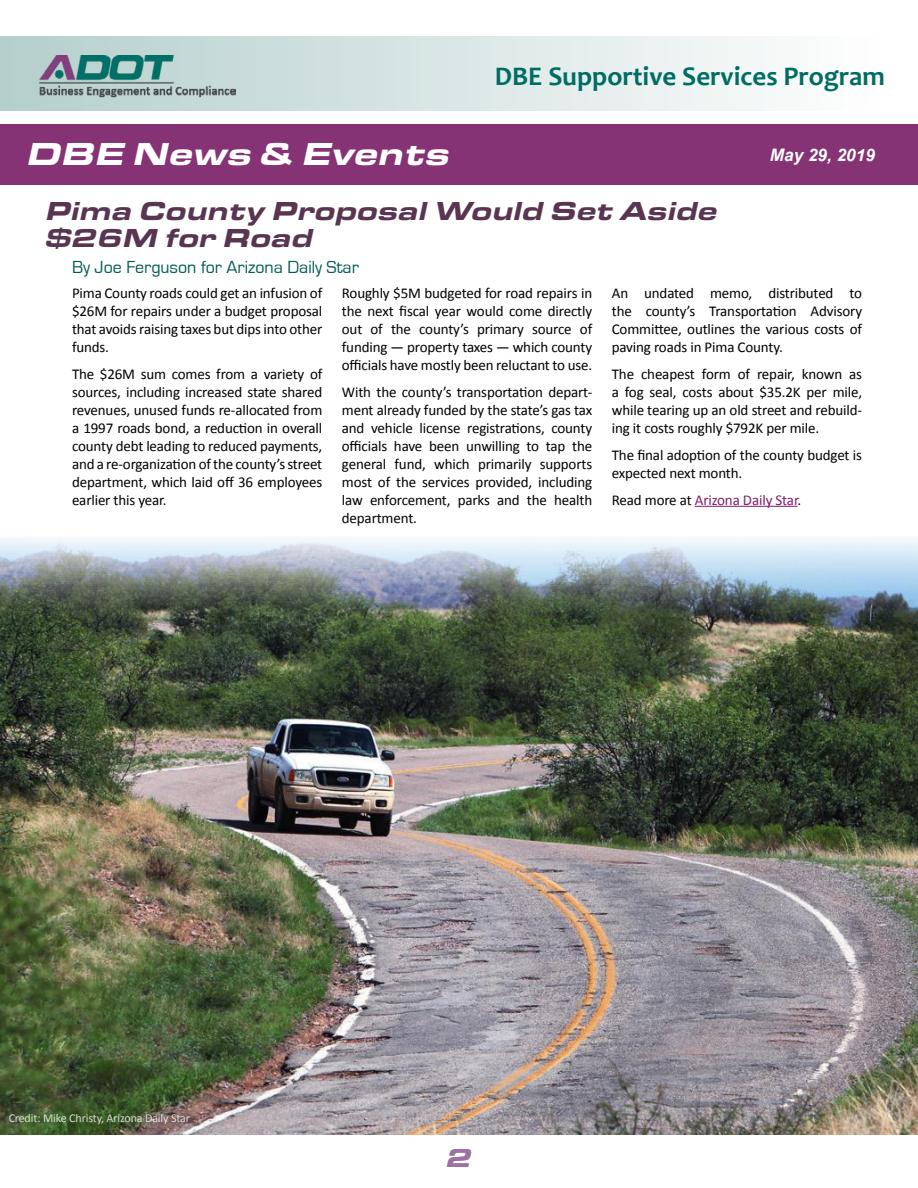
<style>
.page{position:relative;width:918px;height:1188px;background:#fff}
.page>*{position:absolute;margin:0;border:0;box-sizing:border-box;transform-origin:0 0}
.t1{font:italic 900 33px "Eurostile Ext";letter-spacing:-.005em;color:#fff}
.t2{font:italic 900 27px/27px "Eurostile Ext";color:#593552}
.t3{font:700 27px "Candara";color:#006d64}
.t4{font:italic 900 27px "Eurostile Ext";color:#9d71a4}
.t5{font:italic 700 24px "Utsaah";color:#fff}
.t6{font:18px "Eurostile";color:#005c54}
.t7{font:15px/18px "Calibri";letter-spacing:-.01em;color:#000;text-align:justify}
.t8{font:15px "Calibri";letter-spacing:-.01em;color:#821c6b}
.t9{font:12px "Calibri";letter-spacing:-.01em;color:#fff}
.s1{color:#000}
</style>
<div class="page">
<div style="left:0;top:124px;width:918px;height:60px;background:#863376"></div>
<div style="left:0;top:36px;width:894px;height:75px;background:linear-gradient(to right,#b4cfcc,#fff)"></div>
<img style="left:39px;top:56px;width:196px;height:43px">
<img style="left:0;top:539px;width:918px;height:596px">
<hr style="left:695px;top:506px;width:103px;height:1px;background:#821c6b">
<h2 class="t3" style="left:495px;top:59px;width:392px">DBE Supportive Services Program</h2>
<h1 class="t1" style="left:27px;top:129px;width:425px">DBE News &amp; Events</h1>
<h3 class="t5" style="left:770px;top:143px;width:107px">May 29, 2019</h3>
<h2 class="t2" style="left:46px;top:195px;width:673px">Pima County Proposal Would Set Aside $26M for Road</h2>
<p class="t7" style="left:72px;top:284px;width:252px">Pima County roads could get an infusion of $26M for repairs under a budget proposal that avoids raising taxes but dips into other funds.</p>
<p class="t7" style="left:72px;top:365px;width:252px">The $26M sum comes from a variety of sources, including increased state shared revenues, unused funds re-allocated from a 1997 roads bond, a reduction in overall county debt leading to reduced payments, and a re-organization of the county’s street department, which laid off 36 employees earlier this year.</p>
<p class="t6" style="left:72px;top:257px;width:288px">By Joe Ferguson for Arizona Daily Star</p>
<p class="t7" style="left:342px;top:284px;width:252px">Roughly $5M budgeted for road repairs in the next fiscal year would come directly out of the county’s primary source of funding — property taxes — which county officials have mostly been reluctant to use.</p>
<p class="t7" style="left:342px;top:383px;width:252px">With the county’s transportation depart&shy;ment already funded by the state’s gas tax and vehicle license registrations, county officials have been unwilling to tap the general fund, which primarily supports most of the services provided, including law enforcement, parks and the health department.</p>
<p class="t7" style="left:612px;top:284px;width:252px">An undated memo, distributed to the county’s Transportation Advisory Committee, outlines the various costs of paving roads in Pima County.</p>
<p class="t7" style="left:612px;top:365px;width:252px">The cheapest form of repair, known as a fog seal, costs about $35.2K per mile, while tearing up an old street and rebuild&shy;ing it costs roughly $792K per mile.</p>
<p class="t7" style="left:612px;top:446px;width:252px">The final adoption of the county budget is expected next month.</p>
<p class="t8" style="left:612px;top:490px;width:191px"><span class="s1">Read more at</span> Arizona Daily Star<span class="s1">.</span></p>
<p class="t9" style="left:9px;top:1111px;width:183px">Credit: Mike Christy, Arizona Daily Star</p>
<h2 class="t4" style="left:446px;top:1138px;width:27px">2</h2>
</div>
